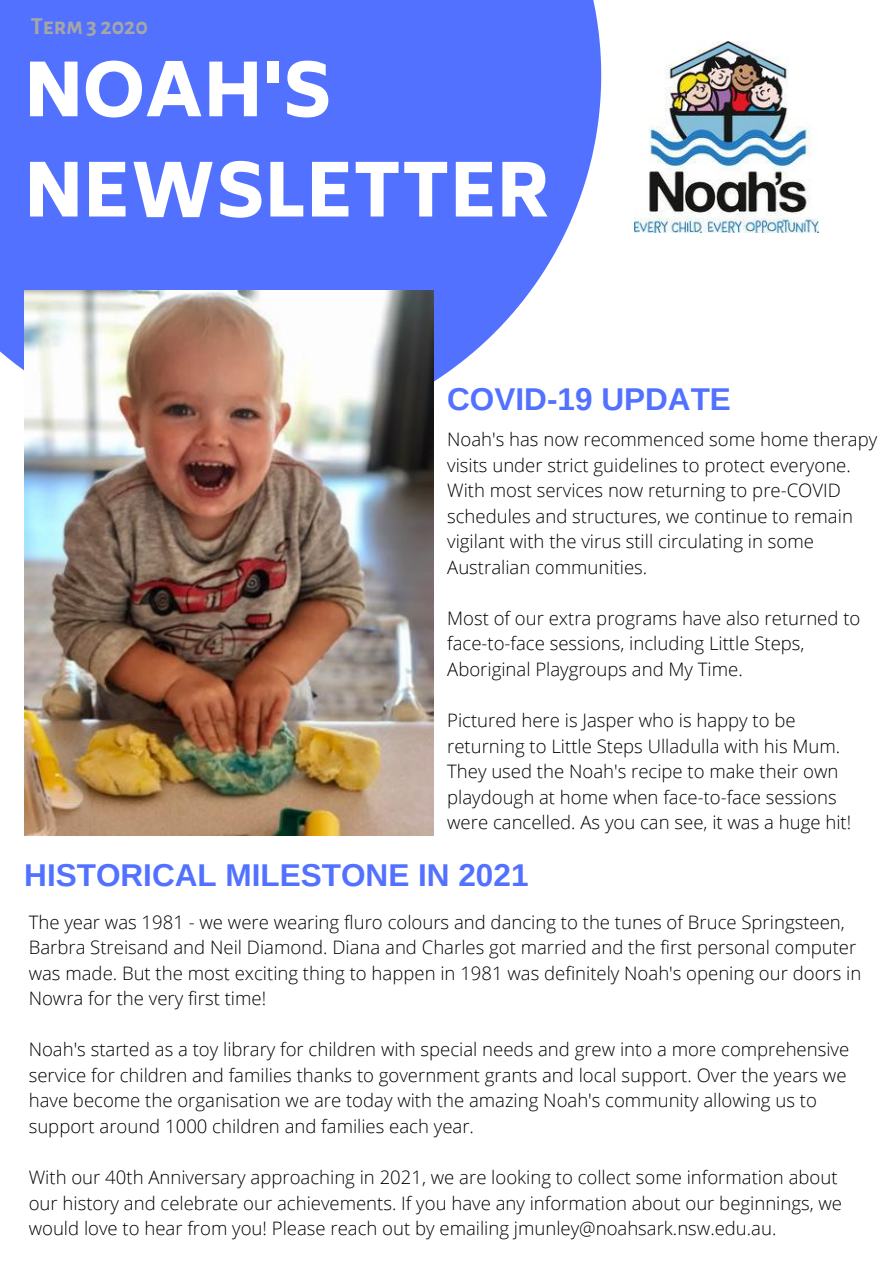
<style>
.page{position:relative;width:894px;height:1264px;background:#fff}
.page>*{position:absolute;margin:0;border:0;box-sizing:border-box;transform-origin:0 0}
.t1{font:800 72px/100.2px "Biryani";color:#fff}
.t2{font:700 31.5px "Arimo";color:#5271ff}
.t3{font:700 24px "Alegreya Sans SC";color:#a6a6a6}
.t4{font:300 18.6px/25.5px "Open Sans";color:#000}
</style>
<div class="page">
<svg style="left:0;top:0;width:601px;height:439px;background:#6883fe"></svg>
<img style="left:634px;top:41px;width:183px;height:191px">
<img style="left:24px;top:290px;width:409px;height:545px">
<p class="t3" style="left:31px;top:15px;width:119px">Term3 2020</p>
<h1 class="t1" style="left:24px;top:41px;width:527px">NOAH'S<br>NEWSLETTER</h1>
<h2 class="t2" style="left:447px;top:381px;width:285px">COVID-19 UPDATE</h2>
<p class="t4" style="left:447px;top:426px;width:431px">Noah's has now recommenced some home therapy visits under strict guidelines to protect everyone.<br>With most services now returning to pre-COVID schedules and structures, we continue to remain vigilant with the virus still circulating in some Australian communities.</p>
<p class="t4" style="left:447px;top:605px;width:414px">Most of our extra programs have also returned to face-to-face sessions, including Little Steps,<br>Aboriginal Playgroups and My Time.</p>
<p class="t4" style="left:447px;top:707px;width:405px">Pictured here is Jasper who is happy to be returning to Little Steps Ulladulla with his Mum.<br>They used the Noah's recipe to make their own playdough at home when face-to-face sessions were cancelled. As you can see, it was a huge hit!</p>
<h2 class="t2" style="left:24px;top:857px;width:505px">HISTORICAL MILESTONE IN 2021</h2>
<p class="t4" style="left:29px;top:908px;width:833px">The year was 1981 - we were wearing fluro colours and dancing to the tunes of Bruce Springsteen, Barbra Streisand and Neil Diamond. Diana and Charles got married and the first personal computer was made. But the most exciting thing to happen in 1981 was definitely Noah's opening our doors in Nowra for the very first time!</p>
<p class="t4" style="left:29px;top:1036px;width:821px">Noah's started as a toy library for children with special needs and grew into a more comprehensive service for children and families thanks to government grants and local support. Over the years we have become the organisation we are today with the amazing Noah's community allowing us to support around 1000 children and families each year.</p>
<p class="t4" style="left:29px;top:1163px;width:814px">With our 40th Anniversary approaching in 2021, we are looking to collect some information about our history and celebrate our achievements. If you have any information about our beginnings, we would love to hear from you! Please reach out by emailing jmunley@noahsark.nsw.edu.au.</p>
</div>
